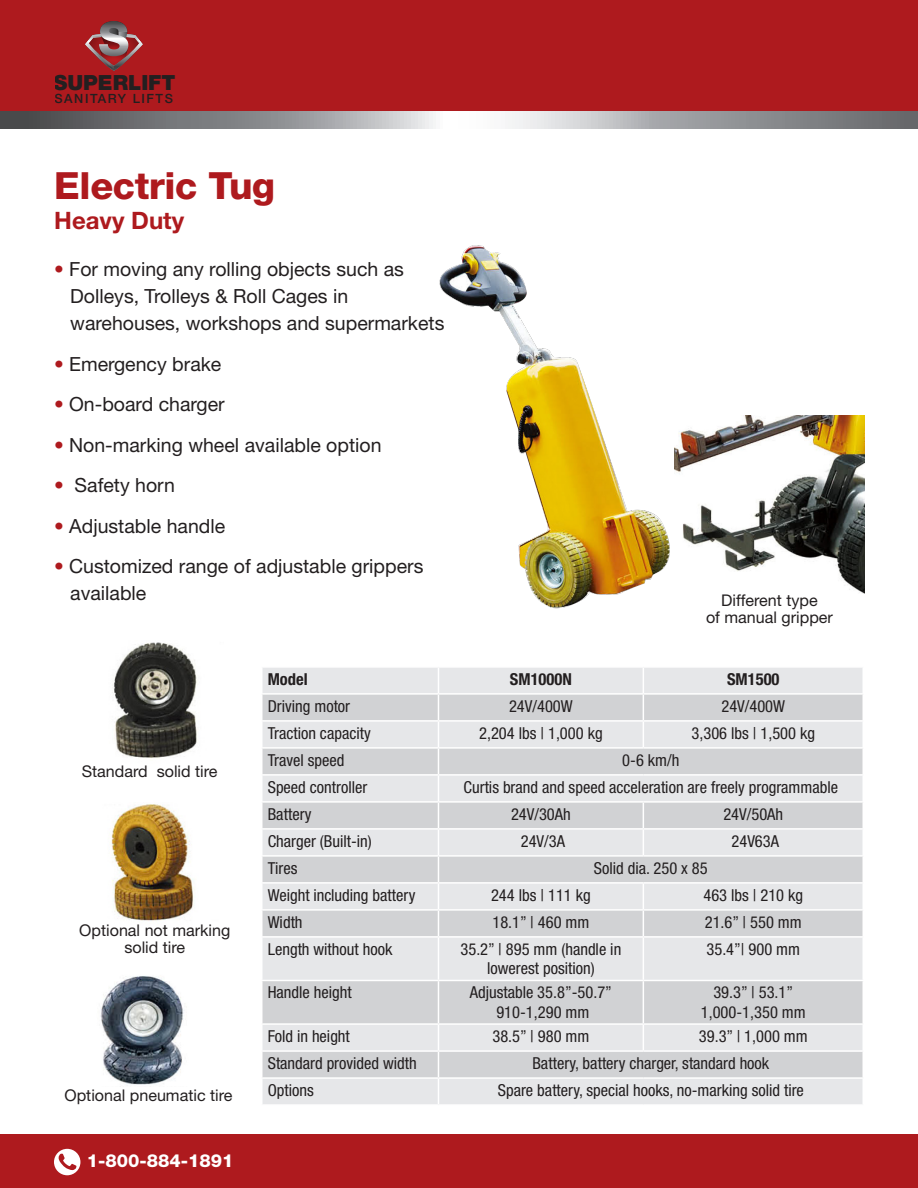
<style>
.page{position:relative;width:918px;height:1188px;background:#fff}
.page>*{position:absolute;margin:0;border:0;box-sizing:border-box;transform-origin:0 0}
.t1{font:800 37.5px "Helvetica Neue LT Std";letter-spacing:-.01em;color:#ae1a1e}
.t2{font:700 24px "Helvetica Neue LT Std";color:#ae1a1e}
.t3{font:900 20.85px "Helvetica Neue LT Std";color:#231f20}
.t4{font:19.5px "Helvetica Neue LT Std";color:#231f20}
.t5{font:800 18px "Helvetica Neue LT Std";color:#fff}
.t6{font:condensed 16.5px/19.8px "Helvetica Neue LT Std";color:#231f20;text-align:center}
.t7{font:700 condensed 16.5px "Helvetica Neue LT Std";color:#231f20}
.t8{font:16.05px "Helvetica Neue LT Std";color:#231f20}
.t9{font:500 12.75px "Helvetica Neue LT Std";letter-spacing:.12em;color:#231f20}
.s1{color:#ae1a1e}
</style>
<div class="page">
<div style="left:0;top:0;width:918px;height:127px;background:#ae1a1e"></div>
<div style="left:0;top:1134px;width:918px;height:54px;background:#ae1a1e"></div>
<div style="left:54px;top:1149px;width:26px;height:26px;background:#fff;border-radius:50%"></div>
<svg style="left:59px;top:1154px;width:17px;height:17px"></svg>
<svg style="left:0;top:111px;width:918px;height:17px;background:#9b9d9f"></svg>
<img style="left:439px;top:245px;width:231px;height:364px">
<img style="left:112px;top:642px;width:85px;height:116px">
<img style="left:111px;top:804px;width:84px;height:117px">
<img style="left:100px;top:976px;width:84px;height:109px">
<div style="left:262px;top:668px;width:600px;height:436px;background:#e6e7e9"></div>
<svg style="left:262px;top:695px;width:600px;height:382px;background:#dadbdd"></svg>
<hr style="left:261px;top:693px;width:177px;height:2px;background:#fff">
<hr style="left:438px;top:693px;width:205px;height:2px;background:#fff">
<hr style="left:643px;top:693px;width:221px;height:2px;background:#fff">
<hr style="left:261px;top:720px;width:177px;height:2px;background:#fff">
<hr style="left:438px;top:720px;width:205px;height:2px;background:#fff">
<hr style="left:643px;top:720px;width:221px;height:2px;background:#fff">
<svg style="left:643px;top:668px;width:1px;height:79px"></svg>
<hr style="left:261px;top:747px;width:177px;height:2px;background:#fff">
<hr style="left:438px;top:747px;width:205px;height:2px;background:#fff">
<hr style="left:643px;top:747px;width:221px;height:2px;background:#fff">
<hr style="left:261px;top:774px;width:177px;height:2px;background:#fff">
<hr style="left:438px;top:774px;width:205px;height:2px;background:#fff">
<hr style="left:643px;top:774px;width:221px;height:2px;background:#fff">
<hr style="left:261px;top:801px;width:177px;height:2px;background:#fff">
<hr style="left:438px;top:801px;width:205px;height:2px;background:#fff">
<hr style="left:643px;top:801px;width:221px;height:2px;background:#fff">
<hr style="left:261px;top:828px;width:177px;height:2px;background:#fff">
<hr style="left:438px;top:828px;width:205px;height:2px;background:#fff">
<hr style="left:643px;top:828px;width:221px;height:2px;background:#fff">
<svg style="left:643px;top:803px;width:1px;height:52px"></svg>
<hr style="left:261px;top:855px;width:177px;height:2px;background:#fff">
<hr style="left:438px;top:855px;width:205px;height:2px;background:#fff">
<hr style="left:643px;top:855px;width:221px;height:2px;background:#fff">
<hr style="left:261px;top:882px;width:177px;height:2px;background:#fff">
<hr style="left:438px;top:882px;width:205px;height:2px;background:#fff">
<hr style="left:643px;top:882px;width:221px;height:2px;background:#fff">
<hr style="left:261px;top:909px;width:177px;height:2px;background:#fff">
<hr style="left:438px;top:909px;width:205px;height:2px;background:#fff">
<svg style="left:438px;top:668px;width:1px;height:268px"></svg>
<hr style="left:643px;top:909px;width:221px;height:2px;background:#fff">
<svg style="left:643px;top:884px;width:1px;height:52px"></svg>
<hr style="left:261px;top:936px;width:177px;height:2px;background:#fff">
<hr style="left:438px;top:936px;width:205px;height:2px;background:#fff">
<hr style="left:438px;top:938px;width:1px;height:42px;background:#fff">
<hr style="left:643px;top:936px;width:221px;height:2px;background:#fff">
<hr style="left:643px;top:938px;width:1px;height:42px;background:#fff">
<hr style="left:261px;top:980px;width:177px;height:1px;background:#fff">
<hr style="left:438px;top:980px;width:205px;height:1px;background:#fff">
<hr style="left:438px;top:981px;width:1px;height:42px;background:#fff">
<hr style="left:643px;top:980px;width:221px;height:1px;background:#fff">
<hr style="left:643px;top:981px;width:1px;height:42px;background:#fff">
<hr style="left:261px;top:1023px;width:177px;height:2px;background:#fff">
<hr style="left:438px;top:1023px;width:205px;height:2px;background:#fff">
<hr style="left:643px;top:1023px;width:221px;height:2px;background:#fff">
<svg style="left:643px;top:1025px;width:1px;height:25px"></svg>
<hr style="left:261px;top:1050px;width:177px;height:2px;background:#fff">
<hr style="left:438px;top:1050px;width:205px;height:2px;background:#fff">
<hr style="left:643px;top:1050px;width:221px;height:2px;background:#fff">
<hr style="left:261px;top:1077px;width:177px;height:2px;background:#fff">
<hr style="left:438px;top:1077px;width:205px;height:2px;background:#fff">
<svg style="left:438px;top:1025px;width:1px;height:79px"></svg>
<hr style="left:643px;top:1077px;width:221px;height:2px;background:#fff">
<img style="left:674px;top:415px;width:191px;height:179px">
<svg style="left:85px;top:21px;width:58px;height:50px"></svg>
<p class="t3" style="left:53px;top:70px;width:124px">SUPERLIFT</p>
<p class="t9" style="left:55px;top:91px;width:120px">SANITARY LIFTS</p>
<p class="t1" style="left:54px;top:164px;width:222px">Electric Tug</p>
<p class="t2" style="left:54px;top:206px;width:131px">Heavy Duty</p>
<p class="t4" style="left:54px;top:258px;width:351px"><span class="s1">•</span> For moving any rolling objects such as</p>
<p class="t4" style="left:70px;top:285px;width:280px">Dolleys, Trolleys &amp; Roll Cages in</p>
<p class="t4" style="left:70px;top:312px;width:376px">warehouses, workshops and supermarkets</p>
<p class="t4" style="left:54px;top:352px;width:169px"><span class="s1">•</span> Emergency brake</p>
<p class="t4" style="left:54px;top:393px;width:172px"><span class="s1">•</span> On-board charger</p>
<p class="t4" style="left:54px;top:433px;width:329px"><span class="s1">•</span> Non-marking wheel available option</p>
<p class="t4" style="left:54px;top:474px;width:122px"><span class="s1">•</span> Safety horn</p>
<p class="t4" style="left:54px;top:514px;width:173px"><span class="s1">•</span> Adjustable handle</p>
<p class="t4" style="left:54px;top:555px;width:371px"><span class="s1">•</span> Customized range of adjustable grippers</p>
<p class="t4" style="left:70px;top:582px;width:78px">available</p>
<p class="t8" style="left:721px;top:590px;width:98px">Different type</p>
<p class="t8" style="left:706px;top:608px;width:128px">of manual gripper</p>
<p class="t8" style="left:82px;top:761px;width:137px">Standard solid tire</p>
<p class="t8" style="left:79px;top:920px;width:153px">Optional not marking</p>
<p class="t8" style="left:124px;top:938px;width:62px">solid tire</p>
<p class="t7" style="left:268px;top:669px;width:41px">Model</p>
<p class="t7" style="left:510px;top:669px;width:63px">SM1000N</p>
<p class="t7" style="left:727px;top:669px;width:54px">SM1500</p>
<p class="t6" style="left:268px;top:696px;width:84px">Driving motor</p>
<p class="t6" style="left:509px;top:696px;width:65px">24V/400W</p>
<p class="t6" style="left:721px;top:696px;width:65px">24V/400W</p>
<p class="t6" style="left:268px;top:723px;width:105px">Traction capacity</p>
<p class="t6" style="left:479px;top:723px;width:125px">2,204 lbs | 1,000 kg</p>
<p class="t6" style="left:692px;top:723px;width:125px">3,306 lbs | 1,500 kg</p>
<p class="t6" style="left:268px;top:750px;width:78px">Travel speed</p>
<p class="t6" style="left:622px;top:750px;width:59px">0-6 km/h</p>
<p class="t6" style="left:268px;top:777px;width:101px">Speed controller</p>
<p class="t6" style="left:464px;top:777px;width:376px">Curtis brand and speed acceleration are freely programmable</p>
<p class="t6" style="left:268px;top:804px;width:45px">Battery</p>
<p class="t6" style="left:511px;top:804px;width:61px">24V/30Ah</p>
<p class="t6" style="left:723px;top:804px;width:61px">24V/50Ah</p>
<p class="t6" style="left:268px;top:831px;width:106px">Charger (Built-in)</p>
<p class="t6" style="left:521px;top:831px;width:46px">24V/3A</p>
<p class="t6" style="left:732px;top:831px;width:49px">24V63A</p>
<p class="t6" style="left:268px;top:858px;width:31px">Tires</p>
<p class="t6" style="left:594px;top:858px;width:115px">Solid dia. 250 x 85</p>
<p class="t6" style="left:268px;top:885px;width:149px">Weight including battery</p>
<p class="t6" style="left:491px;top:885px;width:101px">244 lbs | 111 kg</p>
<p class="t6" style="left:703px;top:885px;width:101px">463 lbs | 210 kg</p>
<p class="t6" style="left:268px;top:912px;width:36px">Width</p>
<p class="t6" style="left:492px;top:912px;width:98px">18.1” | 460 mm</p>
<p class="t6" style="left:705px;top:912px;width:98px">21.6” | 550 mm</p>
<p class="t6" style="left:268px;top:939px;width:126px">Length without hook</p>
<p class="t6" style="left:461px;top:939px;width:162px">35.2” | 895 mm (handle in lowerest position)</p>
<p class="t6" style="left:706px;top:939px;width:95px">35.4”| 900 mm</p>
<p class="t6" style="left:268px;top:982px;width:86px">Handle height</p>
<p class="t6" style="left:470px;top:982px;width:144px">Adjustable 35.8”-50.7”</p>
<p class="t6" style="left:496px;top:1002px;width:94px">910-1,290 mm</p>
<p class="t6" style="left:713px;top:982px;width:81px">39.3” | 53.1”</p>
<p class="t6" style="left:701px;top:1002px;width:106px">1,000-1,350 mm</p>
<p class="t6" style="left:268px;top:1026px;width:84px">Fold in height</p>
<p class="t6" style="left:492px;top:1026px;width:98px">38.5” | 980 mm</p>
<p class="t6" style="left:699px;top:1026px;width:110px">39.3” | 1,000 mm</p>
<p class="t6" style="left:268px;top:1053px;width:151px">Standard provided width</p>
<p class="t6" style="left:532px;top:1053px;width:238px">Battery, battery charger, standard hook</p>
<p class="t8" style="left:64px;top:1086px;width:170px">Optional pneumatic tire</p>
<p class="t6" style="left:268px;top:1080px;width:48px">Options</p>
<p class="t6" style="left:498px;top:1080px;width:308px">Spare battery, special hooks, no-marking solid tire</p>
<p class="t5" style="left:87px;top:1149px;width:148px">1-800-884-1891</p>
</div>
